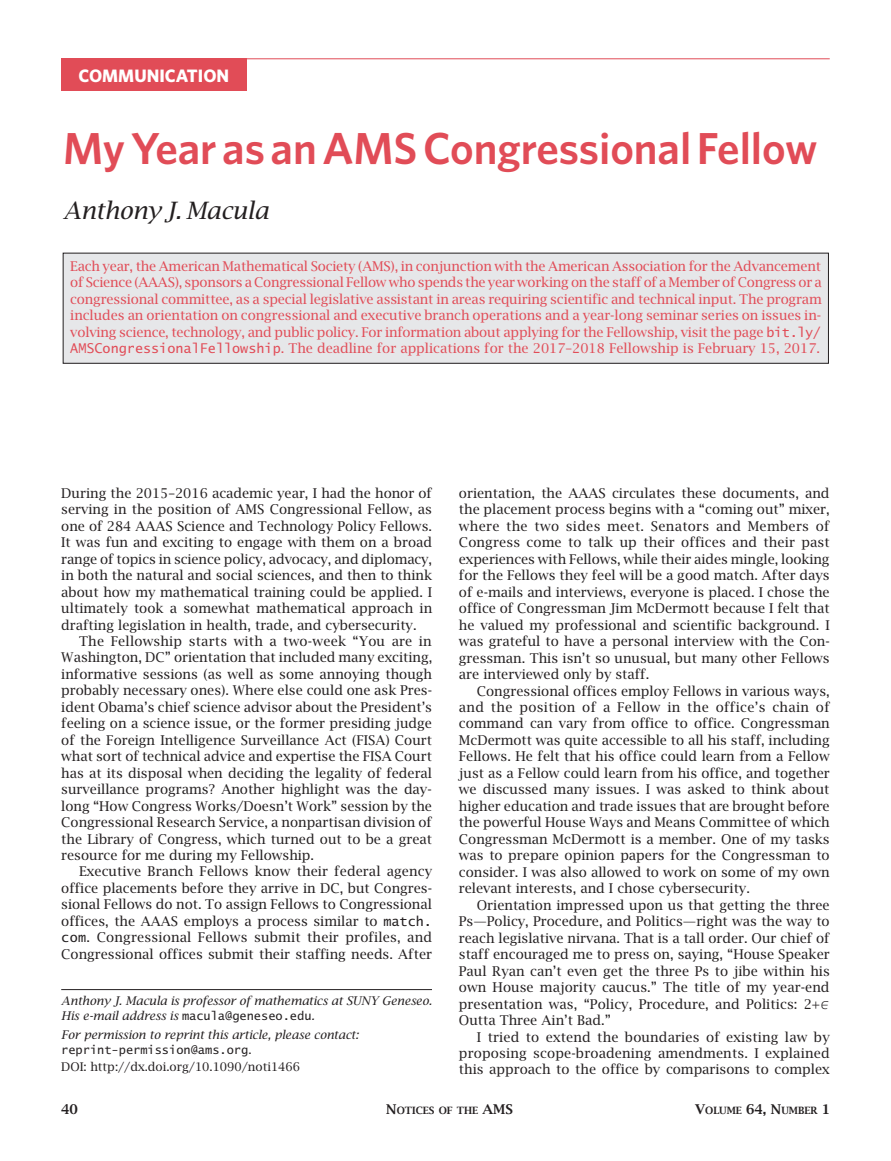
<style>
.page{position:relative;width:891px;height:1161px;background:#fff}
.page>*{position:absolute;margin:0;border:0;box-sizing:border-box;transform-origin:0 0}
.t1{font:600 44.85px "Whitney";color:#e14c57}
.t2{font:italic 23.85px "Lucida Bright";letter-spacing:-.005em;color:#231f20}
.t3{font:700 18px "Whitney";color:#fff}
.t4{font:13.5px/16.5px "Lucida Bright";color:#231f20;text-align:justify}
.t5{font:13.5px/16.5px "Lucida Bright";color:#e14c57;text-align:justify}
.t6{font:600 13.5px "Lucida Bright";color:#231f20}
.t7{font:italic 12px/15px "Lucida Bright";color:#231f20}
.t8{font:12px "Lucida Bright";color:#231f20}
.t9{font:12px "Lucida Sans Typewriter";color:#231f20}
.t10{font:600 10.05px "Lucida Bright Smallcaps";color:#231f20}
.s1{font-family:"Lucida Sans Typewriter"}
.s2{font-family:"Lucida Sans Typewriter";font-style:normal}
.s3{font-family:"Lucida Bright"}
.s4{font-family:"Lucida New Math";font-style:italic}
.s5{font-size:13.5px}
.s6{font-family:"Lucida Bright";font-size:13.5px}
</style>
<div class="page">
<hr style="left:61px;top:58px;width:769px;height:1px;background:#e14c57">
<div style="left:61px;top:58px;width:186px;height:33px;background:#e14c57"></div>
<div style="left:63px;top:253px;width:765px;height:110px;background:#e6e7e9"></div>
<div style="left:63px;top:253px;width:766px;height:111px;border:1px solid #231f20"></div>
<hr style="left:61px;top:989px;width:371px;height:1px;background:#231f20">
<h3 class="t3" style="left:79px;top:64px;width:152px">COMMUNICATION</h3>
<h1 class="t1" style="left:63px;top:118px;width:756px">My Year as an AMS Congressional Fellow</h1>
<h2 class="t2" style="left:63px;top:196px;width:207px">Anthony J. Macula</h2>
<p class="t5" style="left:70px;top:258px;width:753px">Each year, the American Mathematical Society (AMS), in conjunction with the American Association for the Advancement of Science (AAAS), sponsors a Congressional Fellow who spends the year working on the staff of a Member of Congress or a congressional committee, as a special legislative assistant in areas requiring scientific and technical input. The program includes an orientation on congressional and executive branch operations and a year-long seminar series on issues in&shy;volving science, technology, and public policy. For information about applying for the Fellowship, visit the page <span class="s1">bit.ly/ AMSCongressionalFellowship</span>. The deadline for applications for the 2017–2018 Fellowship is February 15, 2017.</p>
<p class="t4" style="left:61px;top:485px;width:372px">During the 2015–2016 academic year, I had the honor of serving in the position of AMS Congressional Fellow, as one of 284 AAAS Science and Technology Policy Fellows.<br>It was fun and exciting to engage with them on a broad range of topics in science policy, advocacy, and diplomacy, in both the natural and social sciences, and then to think about how my mathematical training could be applied. I ultimately took a somewhat mathematical approach in drafting legislation in health, trade, and cybersecurity.</p>
<p class="t4" style="left:61px;top:633px;width:373px;text-indent:18px">The Fellowship starts with a two-week “You are in Washington, DC” orientation that included many exciting, informative sessions (as well as some annoying though probably necessary ones). Where else could one ask Pres&shy;ident Obama’s chief science advisor about the President’s feeling on a science issue, or the former presiding judge of the Foreign Intelligence Surveillance Act (FISA) Court what sort of technical advice and expertise the FISA Court has at its disposal when deciding the legality of federal surveillance programs? Another highlight was the day&shy;long “How Congress Works/Doesn’t Work” session by the Congressional Research Service, a nonpartisan division of the Library of Congress, which turned out to be a great resource for me during my Fellowship.</p>
<p class="t4" style="left:61px;top:863px;width:372px;text-indent:18px">Executive Branch Fellows know their federal agency office placements before they arrive in DC, but Congres&shy;sional Fellows do not. To assign Fellows to Congressional offices, the AAAS employs a process similar to <span class="s1">match. com</span>. Congressional Fellows submit their profiles, and Congressional offices submit their staffing needs. After</p>
<p class="t7" style="left:61px;top:993px;width:372px">Anthony J. Macula is professor of mathematics at SUNY Geneseo.<br>His e-mail address is <span class="s2">macula@geneseo.edu</span>.</p>
<p class="t7" style="left:61px;top:1027px;width:299px">For permission to reprint this article, please contact:</p>
<p class="t9" style="left:61px;top:1043px;width:192px">reprint-permission@ams.org<span class="s3">.</span></p>
<p class="t8" style="left:61px;top:1059px;width:240px">DOI: http://dx.doi.org/10.1090/noti1466</p>
<p class="t4" style="left:459px;top:484px;width:372px">orientation, the AAAS circulates these documents, and the placement process begins with a “coming out” mixer, where the two sides meet. Senators and Members of Congress come to talk up their offices and their past experiences with Fellows, while their aides mingle, looking for the Fellows they feel will be a good match. After days of e-mails and interviews, everyone is placed. I chose the office of Congressman Jim McDermott because I felt that he valued my professional and scientific background. I was grateful to have a personal interview with the Con&shy;gressman. This isn’t so unusual, but many other Fellows are interviewed only by staff.</p>
<p class="t4" style="left:459px;top:682px;width:372px;text-indent:18px">Congressional offices employ Fellows in various ways, and the position of a Fellow in the office’s chain of command can vary from office to office. Congressman McDermott was quite accessible to all his staff, including Fellows. He felt that his office could learn from a Fellow just as a Fellow could learn from his office, and together we discussed many issues. I was asked to think about higher education and trade issues that are brought before the powerful House Ways and Means Committee of which Congressman McDermott is a member. One of my tasks was to prepare opinion papers for the Congressman to consider. I was also allowed to work on some of my own relevant interests, and I chose cybersecurity.</p>
<p class="t4" style="left:459px;top:896px;width:373px;text-indent:18px">Orientation impressed upon us that getting the three Ps—Policy, Procedure, and Politics—right was the way to reach legislative nirvana. That is a tall order. Our chief of staff encouraged me to press on, saying, “House Speaker Paul Ryan can’t even get the three Ps to jibe within his own House majority caucus.” The title of my year-end presentation was, “Policy, Procedure, and Politics: 2+<span class="s4">∈ </span>Outta Three Ain’t Bad.”</p>
<p class="t4" style="left:459px;top:1028px;width:372px;text-indent:18px">I tried to extend the boundaries of existing law by proposing scope-broadening amendments. I explained this approach to the office by comparisons to complex</p>
<p class="t6" style="left:61px;top:1101px;width:18px">40</p>
<p class="t10" style="left:386px;top:1105px;width:124px"><span class="s5">N</span>OTICES OF THE <span class="s5">AMS</span></p>
<p class="t10" style="left:695px;top:1105px;width:137px"><span class="s5">V</span>OLUME <span class="s6">64,</span> <span class="s5">N</span>UMBER <span class="s6">1</span></p>
</div>
